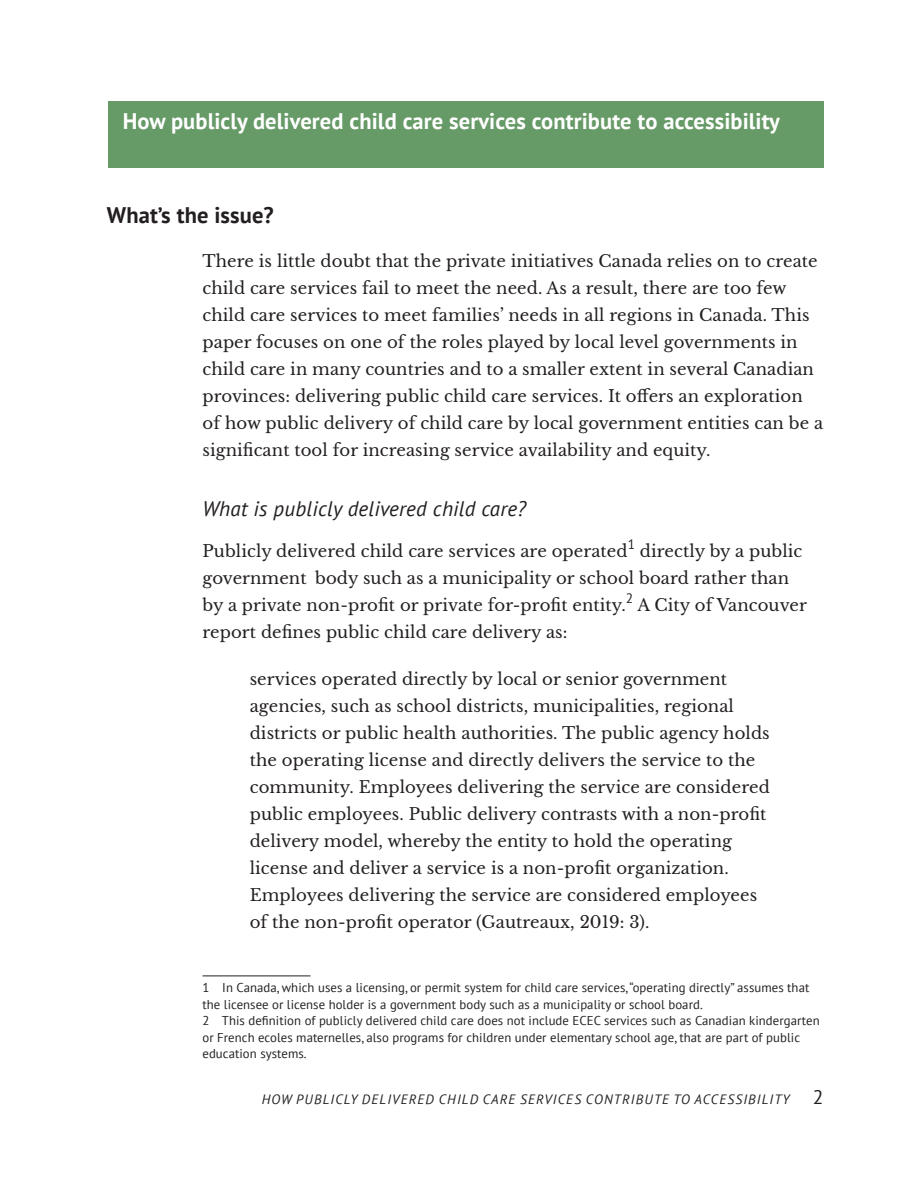
<style>
.page{position:relative;width:918px;height:1188px;background:#fff}
.page>*{position:absolute;margin:0;border:0;box-sizing:border-box;transform-origin:0 0}
.h2para{font:700 22.5px "PT Sans";letter-spacing:.005em;color:#fff}
.h2para-2{font:700 22.5px "PT Sans";letter-spacing:.005em;color:#231f20}
.h3_para{font:italic 21px "PT Sans";letter-spacing:.01em;color:#231f20}
.indent__quote{font:16.5px/27px "Libre Baskerville";letter-spacing:.005em;color:#231f20}
.t1{font:italic 13.5px "PT Sans";letter-spacing:.085em;color:#231f20}
.t2{font:13.5px "PT Sans";color:#231f20}
.footnote_text{font:12.75px/16.5px "PT Sans";letter-spacing:.005em;color:#231f20}
.s1{font-style:normal;font-size:19.5px}
</style>
<div class="page">
<hr style="left:202px;top:976px;width:108px;height:1px;background:#231f20">
<div style="left:108px;top:101px;width:716px;height:67px;background:#669a66"></div>
<p class="h2para" style="left:123px;top:106px;width:659px">How publicly delivered child care services contribute to accessibility</p>
<p class="h2para-2" style="left:107px;top:200px;width:168px">What’s the issue?</p>
<p class="indent__quote" style="left:202px;top:247px;width:622px">There is little doubt that the private initiatives Canada relies on to create child care services fail to meet the need. As a result, there are too few child care services to meet families’ needs in all regions in Canada. This paper focuses on one of the roles played by local level governments in child care in many countries and to a smaller extent in several Canadian provinces: delivering public child care services. It offers an exploration of how public delivery of child care by local government entities can be a significant tool for increasing service availability and equity.</p>
<p class="h3_para" style="left:202px;top:495px;width:325px">What is publicly delivered child care?</p>
<p class="indent__quote" style="left:202px;top:537px;width:427px">Publicly delivered child care services are operated</p>
<p class="t2" style="left:628px;top:536px;width:9px">1</p>
<p class="indent__quote" style="left:202px;top:537px;width:601px;text-indent:437px">directly by a public government body such as a municipality or school board rather than by a private non-profit or private for-profit entity.</p>
<p class="t2" style="left:626px;top:590px;width:9px">2</p>
<p class="indent__quote" style="left:638px;top:591px;width:171px">A City of Vancouver</p>
<p class="indent__quote" style="left:202px;top:618px;width:367px">report defines public child care delivery as:</p>
<p class="indent__quote" style="left:250px;top:666px;width:522px">services operated directly by local or senior government agencies, such as school districts, municipalities, regional districts or public health authorities. The public agency holds the operating license and directly delivers the service to the community. Employees delivering the service are considered public employees. Public delivery contrasts with a non-profit delivery model, whereby the entity to hold the operating license and deliver a service is a non-profit organization.<br>Employees delivering the service are considered employees of the non-profit operator (Gautreaux, 2019: 3).</p>
<p class="footnote_text" style="left:202px;top:979px;width:608px">1 In Canada, which uses a licensing, or permit system for child care services, “operating directly” assumes that the licensee or license holder is a government body such as a municipality or school board.</p>
<p class="footnote_text" style="left:202px;top:1012px;width:619px">2 This definition of publicly delivered child care does not include ECEC services such as Canadian kindergarten or French ecoles maternelles, also programs for children under elementary school age, that are part of public education systems.</p>
<p class="t1" style="left:262px;top:1090px;width:563px">HOW PUBLICLY DELIVERED CHILD CARE SERVICES CONTRIBUTE TO ACCESSIBILITY <span class="s1">2</span></p>
</div>
